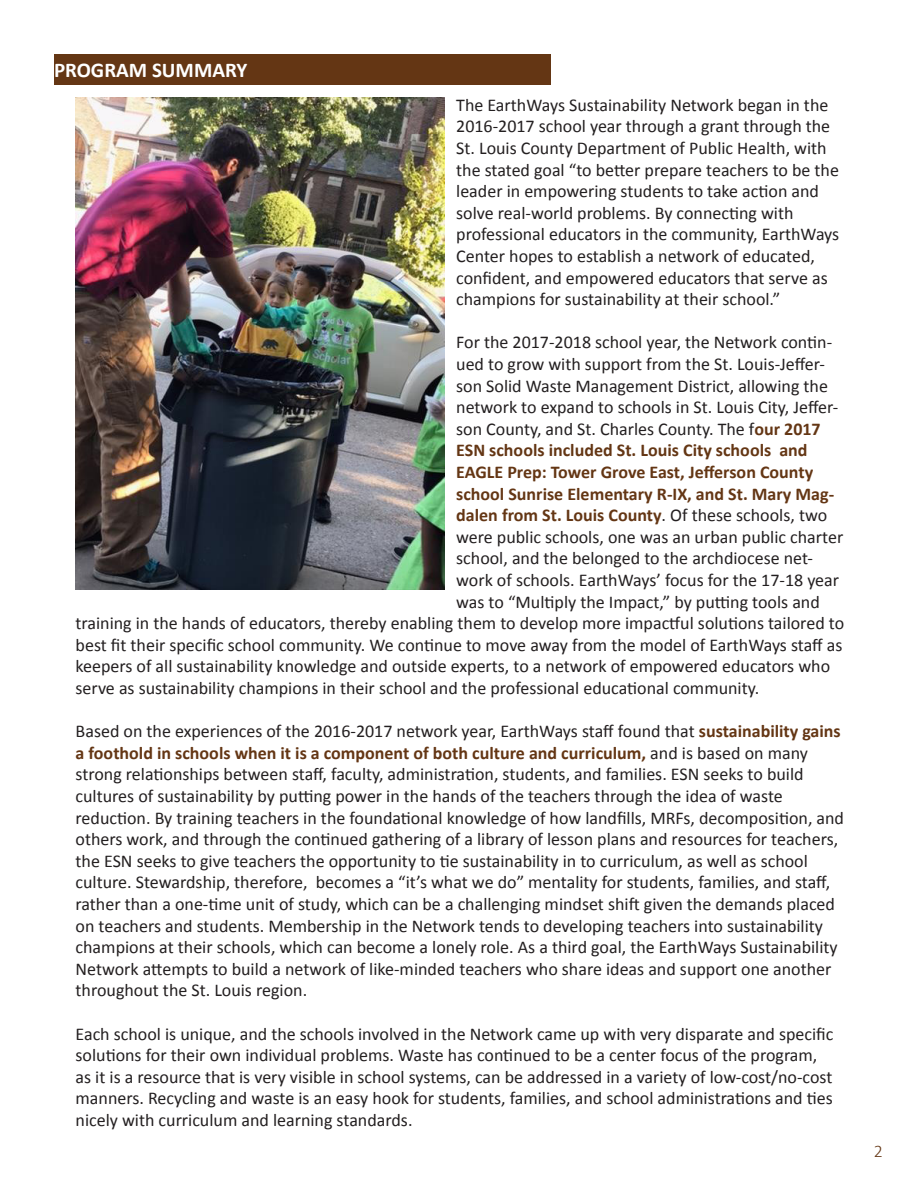
<style>
.page{position:relative;width:918px;height:1188px;background:#fff}
.page>*{position:absolute;margin:0;border:0;box-sizing:border-box;transform-origin:0 0}
.t1{font:700 21px "Calibri";color:#fff}
.t2{font:18px/21.6px "Calibri";color:#231f20}
.t3{font:700 18px "Calibri";color:#643614}
.t4{font:300 18px "Calibri";color:#643614}
.s1{font-weight:700;color:#643614}
.s2{font-weight:400;color:#231f20}
</style>
<div class="page">
<div style="left:54px;top:54px;width:497px;height:31px;background:#643614"></div>
<img style="left:76px;top:98px;width:368px;height:492px">
<p class="t1" style="left:54px;top:57px;width:195px">PROGRAM SUMMARY</p>
<p class="t2" style="left:456px;top:94px;width:384px">The EarthWays Sustainability Network began in the 2016-2017 school year through a grant through the St. Louis County Department of Public Health, with the stated goal “to better prepare teachers to be the leader in empowering students to take action and solve real-world problems. By connecting with</p>
<p class="t2" style="left:456px;top:224px;width:385px">professional educators in the community, EarthWays Center hopes to establish a network of educated, confident, and empowered educators that serve as champions for sustainability at their school.”</p>
<p class="t2" style="left:456px;top:332px;width:378px">For the 2017-2018 school year, the Network contin-</p>
<p class="t2" style="left:456px;top:353px;width:370px">ued to grow with support from the St. Louis-Jeffer-</p>
<p class="t2" style="left:456px;top:375px;width:373px">son Solid Waste Management District, allowing the</p>
<p class="t2" style="left:456px;top:396px;width:384px">network to expand to schools in St. Louis City, Jeffer-</p>
<p class="t2" style="left:456px;top:418px;width:366px">son County, and St. Charles County. The f<span class="s1">our 2017</span></p>
<p class="t3" style="left:456px;top:439px;width:353px">ESN schools included St. Louis City schools and</p>
<p class="t3" style="left:456px;top:460px;width:358px">EAGLE Prep: Tower Grove East, Jefferson County</p>
<p class="t3" style="left:456px;top:482px;width:379px">school Sunrise Elementary R-IX, and St. Mary Mag-</p>
<p class="t3" style="left:456px;top:504px;width:373px">dalen from St. Louis County<span class="s2">. Of these schools, two</span></p>
<p class="t2" style="left:456px;top:526px;width:389px">were public schools, one was an urban public charter</p>
<p class="t2" style="left:456px;top:548px;width:358px">school, and the belonged to the archdiocese net-</p>
<p class="t2" style="left:456px;top:569px;width:384px">work of schools. EarthWays’ focus for the 17-18 year</p>
<p class="t2" style="left:456px;top:591px;width:365px">was to “Multiply the Impact,” by putting tools and</p>
<p class="t2" style="left:76px;top:612px;width:770px">training in the hands of educators, thereby enabling them to develop more impactful solutions tailored to</p>
<p class="t2" style="left:76px;top:634px;width:768px">best fit their specific school community. We continue to move away from the model of EarthWays staff as</p>
<p class="t2" style="left:76px;top:656px;width:756px">keepers of all sustainability knowledge and outside experts, to a network of empowered educators who</p>
<p class="t2" style="left:76px;top:677px;width:685px">serve as sustainability champions in their school and the professional educational community.</p>
<p class="t2" style="left:76px;top:720px;width:767px">Based on the experiences of the 2016-2017 network year, EarthWays staff found that <span class="s1">sustainability gains a foothold in schools when it is a component of both culture and curriculum,</span> and is based on many strong relationships between staff, faculty, administration, students, and families. ESN seeks to build</p>
<p class="t2" style="left:76px;top:785px;width:709px">cultures of sustainability by putting power in the hands of the teachers through the idea of waste</p>
<p class="t2" style="left:76px;top:807px;width:770px">reduction. By training teachers in the foundational knowledge of how landfills, MRFs, decomposition, and others work, and through the continued gathering of a library of lesson plans and resources for teachers, the ESN seeks to give teachers the opportunity to tie sustainability in to curriculum, as well as school culture. Stewardship, therefore, becomes a “it’s what we do” mentality for students, families, and staff, rather than a one-time unit of study, which can be a challenging mindset shift given the demands placed on teachers and students. Membership in the Network tends to developing teachers into sustainability champions at their schools, which can become a lonely role. As a third goal, the EarthWays Sustainability Network attempts to build a network of like-minded teachers who share ideas and support one another throughout the St. Louis region.</p>
<p class="t2" style="left:76px;top:1023px;width:759px">Each school is unique, and the schools involved in the Network came up with very disparate and specific</p>
<p class="t2" style="left:76px;top:1044px;width:759px">solutions for their own individual problems. Waste has continued to be a center focus of the program, as it is a resource that is very visible in school systems, can be addressed in a variety of low-cost/no-cost manners. Recycling and waste is an easy hook for students, families, and school administrations and ties nicely with curriculum and learning standards.</p>
<p class="t4" style="left:874px;top:1140px;width:11px">2</p>
</div>
